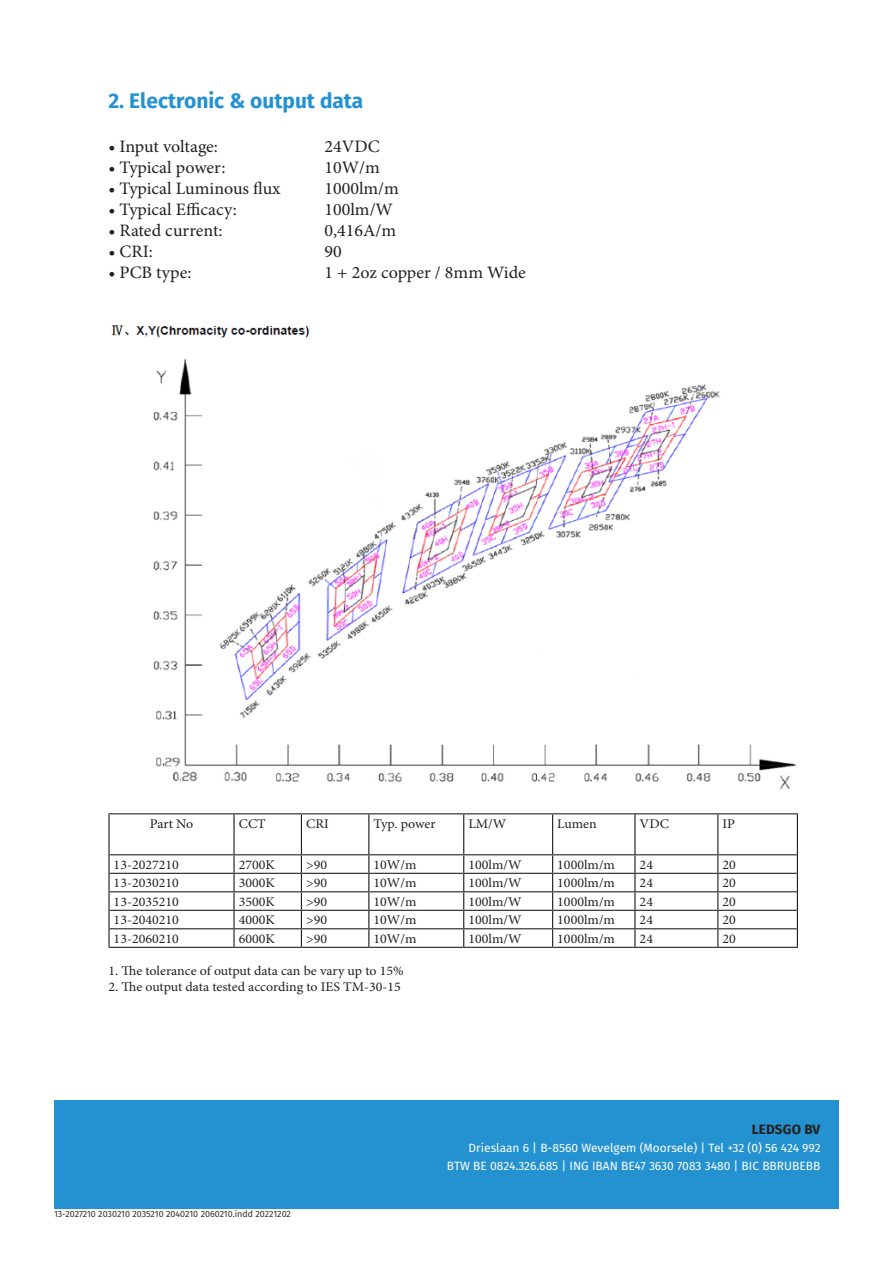
<style>
.page{position:relative;width:893px;height:1263px;background:#fff}
.page>*{position:absolute;margin:0;border:0;box-sizing:border-box;transform-origin:0 0}
.Subtitle{font:700 21px "Fira Sans";color:#2492d1}
.t1{font:17.4px "Minion Pro";color:#231f20}
.Alineastijl_1{font:700 13.5px "Fira Sans";letter-spacing:.01em;color:#231f20}
.t2{font:13.2px "Minion Pro";color:#231f20;scale:1.05 1}
.Box_Header_Text{font:12px "Fira Sans";color:#fff}
.t3{font:9px "Fira Sans";color:#231f20}
</style>
<div class="page">
<hr style="left:108px;top:813px;width:126px;height:1px;background:#231f20">
<hr style="left:234px;top:813px;width:67px;height:1px;background:#231f20">
<hr style="left:301px;top:813px;width:68px;height:1px;background:#231f20">
<hr style="left:369px;top:813px;width:95px;height:1px;background:#231f20">
<hr style="left:464px;top:813px;width:89px;height:1px;background:#231f20">
<hr style="left:553px;top:813px;width:82px;height:1px;background:#231f20">
<hr style="left:635px;top:813px;width:83px;height:1px;background:#231f20">
<hr style="left:718px;top:813px;width:80px;height:1px;background:#231f20">
<hr style="left:110px;top:854px;width:124px;height:1px;background:#231f20">
<hr style="left:234px;top:854px;width:67px;height:1px;background:#231f20">
<hr style="left:301px;top:854px;width:68px;height:1px;background:#231f20">
<hr style="left:369px;top:854px;width:95px;height:1px;background:#231f20">
<hr style="left:464px;top:854px;width:89px;height:1px;background:#231f20">
<hr style="left:553px;top:854px;width:82px;height:1px;background:#231f20">
<hr style="left:635px;top:854px;width:83px;height:1px;background:#231f20">
<hr style="left:718px;top:854px;width:79px;height:1px;background:#231f20">
<hr style="left:110px;top:873px;width:124px;height:1px;background:#231f20">
<hr style="left:234px;top:873px;width:67px;height:1px;background:#231f20">
<hr style="left:301px;top:873px;width:68px;height:1px;background:#231f20">
<hr style="left:369px;top:873px;width:95px;height:1px;background:#231f20">
<hr style="left:464px;top:873px;width:89px;height:1px;background:#231f20">
<hr style="left:553px;top:873px;width:82px;height:1px;background:#231f20">
<hr style="left:635px;top:873px;width:83px;height:1px;background:#231f20">
<hr style="left:718px;top:873px;width:79px;height:1px;background:#231f20">
<hr style="left:110px;top:891px;width:124px;height:1px;background:#231f20">
<hr style="left:234px;top:891px;width:67px;height:1px;background:#231f20">
<hr style="left:301px;top:891px;width:68px;height:1px;background:#231f20">
<hr style="left:369px;top:891px;width:95px;height:1px;background:#231f20">
<hr style="left:464px;top:891px;width:89px;height:1px;background:#231f20">
<hr style="left:553px;top:891px;width:82px;height:1px;background:#231f20">
<hr style="left:635px;top:891px;width:83px;height:1px;background:#231f20">
<hr style="left:718px;top:891px;width:79px;height:1px;background:#231f20">
<hr style="left:110px;top:910px;width:124px;height:1px;background:#231f20">
<hr style="left:234px;top:910px;width:67px;height:1px;background:#231f20">
<hr style="left:301px;top:910px;width:68px;height:1px;background:#231f20">
<hr style="left:369px;top:910px;width:95px;height:1px;background:#231f20">
<hr style="left:464px;top:910px;width:89px;height:1px;background:#231f20">
<hr style="left:553px;top:910px;width:82px;height:1px;background:#231f20">
<hr style="left:635px;top:910px;width:83px;height:1px;background:#231f20">
<hr style="left:718px;top:910px;width:79px;height:1px;background:#231f20">
<hr style="left:110px;top:928px;width:124px;height:1px;background:#231f20">
<hr style="left:234px;top:928px;width:67px;height:1px;background:#231f20">
<hr style="left:301px;top:928px;width:68px;height:1px;background:#231f20">
<hr style="left:369px;top:928px;width:95px;height:1px;background:#231f20">
<hr style="left:464px;top:928px;width:89px;height:1px;background:#231f20">
<hr style="left:553px;top:928px;width:82px;height:1px;background:#231f20">
<hr style="left:635px;top:928px;width:83px;height:1px;background:#231f20">
<hr style="left:718px;top:928px;width:79px;height:1px;background:#231f20">
<hr style="left:108px;top:947px;width:126px;height:1px;background:#231f20">
<hr style="left:234px;top:947px;width:67px;height:1px;background:#231f20">
<hr style="left:301px;top:947px;width:68px;height:1px;background:#231f20">
<hr style="left:369px;top:947px;width:95px;height:1px;background:#231f20">
<hr style="left:464px;top:947px;width:89px;height:1px;background:#231f20">
<hr style="left:553px;top:947px;width:82px;height:1px;background:#231f20">
<hr style="left:635px;top:947px;width:83px;height:1px;background:#231f20">
<hr style="left:718px;top:947px;width:80px;height:1px;background:#231f20">
<hr style="left:108px;top:814px;width:2px;height:41px;background:#231f20">
<hr style="left:233px;top:814px;width:2px;height:40px;background:#231f20">
<hr style="left:301px;top:814px;width:1px;height:40px;background:#231f20">
<hr style="left:368px;top:814px;width:1px;height:40px;background:#231f20">
<hr style="left:463px;top:814px;width:1px;height:40px;background:#231f20">
<hr style="left:552px;top:814px;width:1px;height:40px;background:#231f20">
<hr style="left:634px;top:814px;width:2px;height:40px;background:#231f20">
<hr style="left:717px;top:814px;width:1px;height:40px;background:#231f20">
<hr style="left:797px;top:814px;width:1px;height:41px;background:#231f20">
<svg style="left:108px;top:855px;width:2px;height:92px"></svg>
<svg style="left:233px;top:855px;width:2px;height:92px"></svg>
<svg style="left:301px;top:855px;width:1px;height:92px"></svg>
<svg style="left:368px;top:855px;width:1px;height:92px"></svg>
<svg style="left:463px;top:855px;width:1px;height:92px"></svg>
<svg style="left:552px;top:855px;width:1px;height:92px"></svg>
<svg style="left:634px;top:855px;width:2px;height:92px"></svg>
<svg style="left:717px;top:855px;width:1px;height:92px"></svg>
<svg style="left:797px;top:855px;width:1px;height:92px"></svg>
<div style="left:54px;top:1100px;width:785px;height:109px;background:#2492d1"></div>
<img style="left:111px;top:325px;width:685px;height:465px">
<p class="Subtitle" style="left:108px;top:83px;width:256px">2. Electronic &amp; output data</p>
<p class="t1" style="left:108px;top:135px;width:111px">• Input voltage:</p>
<p class="t1" style="left:324px;top:135px;width:57px">24VDC</p>
<p class="t1" style="left:108px;top:156px;width:119px">• Typical power:</p>
<p class="t1" style="left:324px;top:156px;width:57px">10W/m</p>
<p class="t1" style="left:108px;top:177px;width:174px">• Typical Luminous flux</p>
<p class="t1" style="left:324px;top:177px;width:76px">1000lm/m</p>
<p class="t1" style="left:108px;top:198px;width:130px">• Typical Efficacy:</p>
<p class="t1" style="left:324px;top:198px;width:70px">100lm/W</p>
<p class="t1" style="left:108px;top:219px;width:116px">• Rated current:</p>
<p class="t1" style="left:324px;top:219px;width:73px">0,416A/m</p>
<p class="t1" style="left:108px;top:240px;width:46px">• CRI:</p>
<p class="t1" style="left:324px;top:240px;width:19px">90</p>
<p class="t1" style="left:108px;top:261px;width:85px">• PCB type:</p>
<p class="t1" style="left:324px;top:261px;width:203px">1 + 2oz copper / 8mm Wide</p>
<p class="t2" style="left:150px;top:815px;width:43px">Part No</p>
<p class="t2" style="left:239px;top:815px;width:27px">CCT</p>
<p class="t2" style="left:306px;top:815px;width:23px">CRI</p>
<p class="t2" style="left:373px;top:815px;width:61px">Typ. power</p>
<p class="t2" style="left:468px;top:815px;width:38px">LM/W</p>
<p class="t2" style="left:557px;top:815px;width:39px">Lumen</p>
<p class="t2" style="left:640px;top:815px;width:30px">VDC</p>
<p class="t2" style="left:723px;top:815px;width:14px">IP</p>
<p class="t2" style="left:114px;top:856px;width:64px">13-2027210</p>
<p class="t2" style="left:239px;top:856px;width:36px">2700K</p>
<p class="t2" style="left:306px;top:856px;width:22px">&gt;90</p>
<p class="t2" style="left:373px;top:856px;width:42px">10W/m</p>
<p class="t2" style="left:468px;top:856px;width:52px">100lm/W</p>
<p class="t2" style="left:557px;top:856px;width:56px">1000lm/m</p>
<p class="t2" style="left:640px;top:856px;width:14px">24</p>
<p class="t2" style="left:723px;top:856px;width:14px">20</p>
<p class="t2" style="left:114px;top:874px;width:64px">13-2030210</p>
<p class="t2" style="left:239px;top:874px;width:36px">3000K</p>
<p class="t2" style="left:306px;top:874px;width:22px">&gt;90</p>
<p class="t2" style="left:373px;top:874px;width:42px">10W/m</p>
<p class="t2" style="left:468px;top:874px;width:52px">100lm/W</p>
<p class="t2" style="left:557px;top:874px;width:56px">1000lm/m</p>
<p class="t2" style="left:640px;top:874px;width:14px">24</p>
<p class="t2" style="left:723px;top:874px;width:14px">20</p>
<p class="t2" style="left:114px;top:893px;width:64px">13-2035210</p>
<p class="t2" style="left:239px;top:893px;width:36px">3500K</p>
<p class="t2" style="left:306px;top:893px;width:22px">&gt;90</p>
<p class="t2" style="left:373px;top:893px;width:42px">10W/m</p>
<p class="t2" style="left:468px;top:893px;width:52px">100lm/W</p>
<p class="t2" style="left:557px;top:893px;width:56px">1000lm/m</p>
<p class="t2" style="left:640px;top:893px;width:14px">24</p>
<p class="t2" style="left:723px;top:893px;width:14px">20</p>
<p class="t2" style="left:114px;top:911px;width:64px">13-2040210</p>
<p class="t2" style="left:239px;top:911px;width:36px">4000K</p>
<p class="t2" style="left:306px;top:911px;width:22px">&gt;90</p>
<p class="t2" style="left:373px;top:911px;width:42px">10W/m</p>
<p class="t2" style="left:468px;top:911px;width:52px">100lm/W</p>
<p class="t2" style="left:557px;top:911px;width:56px">1000lm/m</p>
<p class="t2" style="left:640px;top:911px;width:14px">24</p>
<p class="t2" style="left:723px;top:911px;width:14px">20</p>
<p class="t2" style="left:114px;top:930px;width:64px">13-2060210</p>
<p class="t2" style="left:239px;top:930px;width:36px">6000K</p>
<p class="t2" style="left:306px;top:930px;width:22px">&gt;90</p>
<p class="t2" style="left:373px;top:930px;width:42px">10W/m</p>
<p class="t2" style="left:468px;top:930px;width:52px">100lm/W</p>
<p class="t2" style="left:557px;top:930px;width:56px">1000lm/m</p>
<p class="t2" style="left:640px;top:930px;width:14px">24</p>
<p class="t2" style="left:723px;top:930px;width:14px">20</p>
<p class="t2" style="left:108px;top:962px;width:283px">1. The tolerance of output data can be vary up to 15%</p>
<p class="t2" style="left:108px;top:978px;width:280px">2. The output data tested according to IES TM-30-15</p>
<p class="t3" style="left:54px;top:1207px;width:238px">13-2027210 2030210 2035210 2040210 2060210.indd 20221202</p>
<p class="Alineastijl_1" style="left:752px;top:1118px;width:70px">LEDSGO BV</p>
<p class="Box_Header_Text" style="left:468px;top:1139px;width:354px">Drieslaan 6 | B-8560 Wevelgem (Moorsele) | Tel +32 (0) 56 424 992</p>
<p class="Box_Header_Text" style="left:447px;top:1157px;width:375px">BTW BE 0824.326.685 | ING IBAN BE47 3630 7083 3480 | BIC BBRUBEBB</p>
</div>
